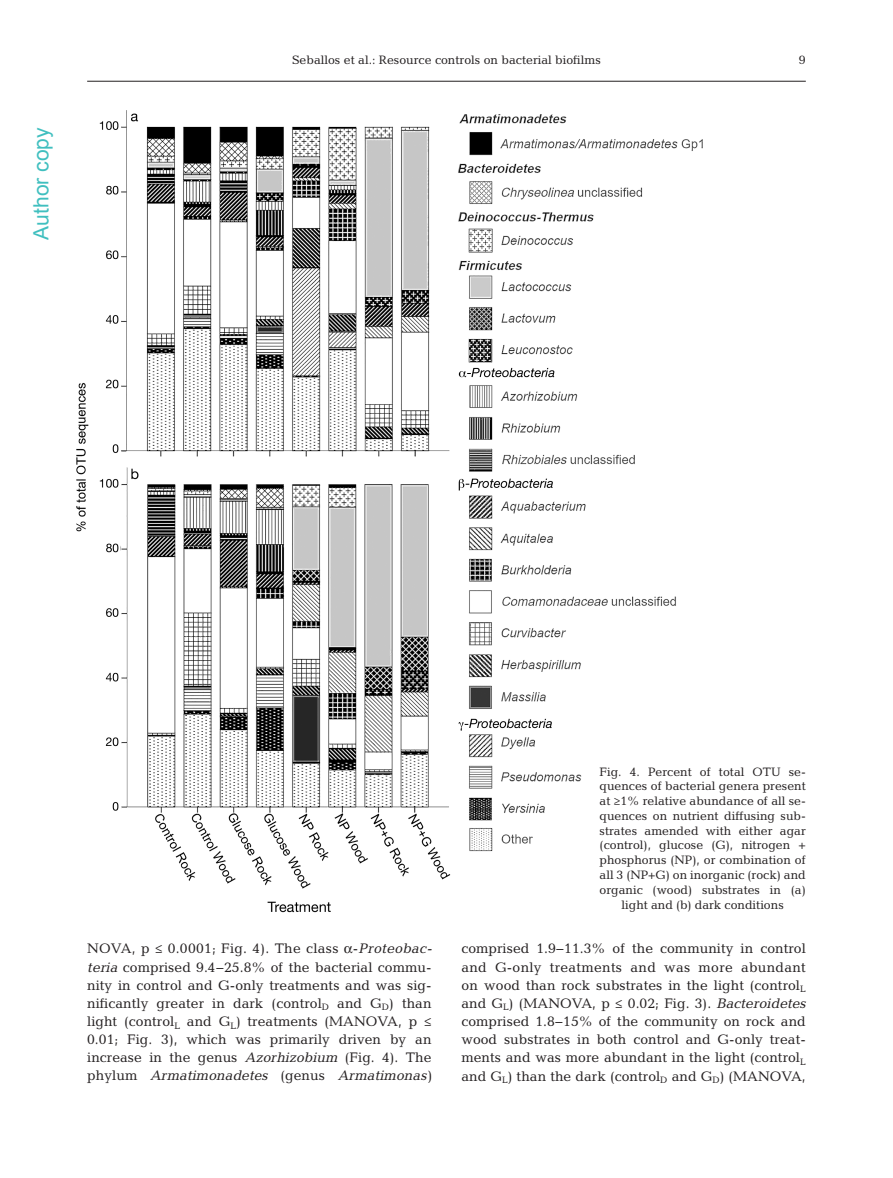
<style>
.page{position:relative;width:893px;height:1178px;background:#fff}
.page>*{position:absolute;margin:0;border:0;box-sizing:border-box;transform-origin:0 0}
.t1{font:21px "Arial";color:#40bfbf}
.t2{font:13.95px/18.1px "Candida Pro";letter-spacing:.005em;color:#231f20;text-align:justify}
.t3{font:13.95px "Oblique Straight Plain";letter-spacing:.005em;color:#231f20}
.t4{font:12.3px/14.7px "Candida Pro";color:#231f20;text-align:center}
.s1{font-family:"Oblique Straight Plain"}
.s2{font-family:"Candida Pro"}
</style>
<div class="page">
<hr style="left:87px;top:81px;width:719px;height:1px;background:#231f20">
<img style="left:76px;top:110px;width:626px;height:803px">
<h1 class="t1" style="left:27px;top:240px;width:114px;rotate:-90deg">Author copy</h1>
<p class="t4" style="left:292px;top:53px;width:310px">Seballos et al.: Resource controls on bacterial biofilms</p>
<p class="t4" style="left:799px;top:54px;width:8px">9</p>
<p class="t2" style="left:87px;top:941px;width:346px">NOVA, p ≤ 0.0001; Fig. 4). The class -<span class="s1">Proteobac&shy;teria</span> comprised 9.4−25.8% of the bacterial commu&shy;nity in control and G-only treatments and was sig&shy;nificantly greater in dark (control<sub>D</sub> and G<sub>D</sub>) than light (control<sub>L</sub> and G<sub>L</sub>) treatments (MANOVA, p ≤ 0.01; Fig. 3), which was primarily driven by an increase in the genus <span class="s1">Azorhizobium</span> (Fig. 4). The</p>
<p class="t3" style="left:87px;top:1071px;width:346px"><span class="s2">phylum</span> Armatimonadetes <span class="s2">(genus</span> Armatimonas)</p>
<p class="t4" style="left:600px;top:765px;width:208px">Fig. 4. Percent of total OTU se&shy;quences of bacterial genera present at ≥1% relative abundance of all se&shy;quences on nutrient diffusing sub&shy;strates amended with either agar (control), glucose (G), nitrogen + phos phorus (NP), or combination of all 3 (NP+G) on inorganic (rock) and organic (wood) substrates in (a) light and (b) dark conditions</p>
<p class="t2" style="left:461px;top:941px;width:346px">comprised 1.9−11.3% of the community in control and G-only treatments and was more abundant on wood than rock substrates in the light (control<sub>L </sub>and G<sub>L</sub>) (MANOVA, p ≤ 0.02; Fig. 3). <span class="s1">Bacteroidetes </span>comprised 1.8−15% of the community on rock and wood substrates in both control and G-only treat&shy;ments and was more abundant in the light (control<sub>L </sub>and G<sub>L</sub>) than the dark (control<sub>D</sub> and G<sub>D</sub>) (MANOVA,</p>
</div>
